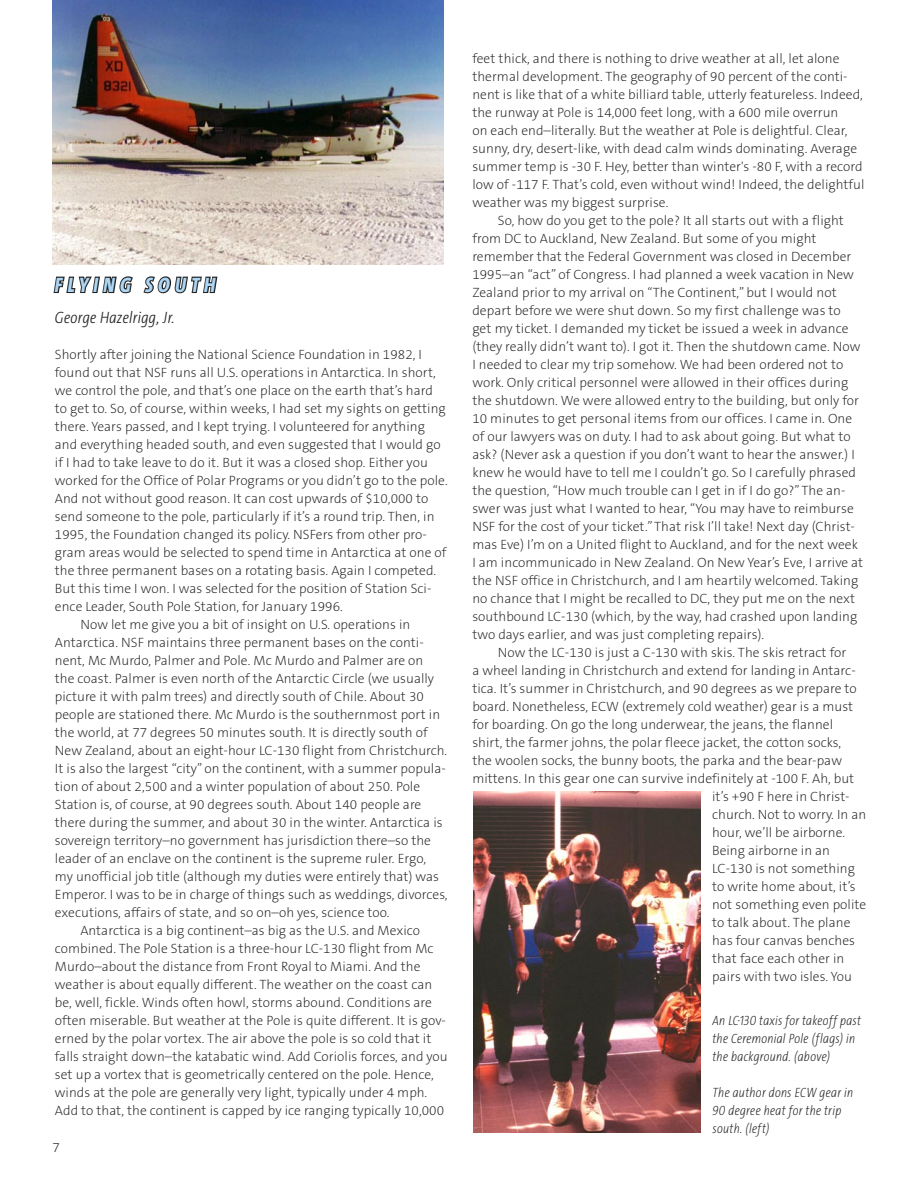
<style>
.page{position:relative;width:918px;height:1188px;background:#fff}
.page>*{position:absolute;margin:0;border:0;box-sizing:border-box;transform-origin:0 0}
.Skylines_Head{font:italic 800 21px "The Sans Cd LF8 i";letter-spacing:.245em;color:#add6f5}
.Skylines_Author{font:italic 300 16.5px "The Sans Cd LF3 i";letter-spacing:.02em;color:#212120}
.Skyline_text{font:200 13.5px/18px "The Sans CE B2";letter-spacing:.005em;color:#212120}
.Skyline_captions{font:italic 200 13.5px/18px "The Sans Cd LF2 i";letter-spacing:.025em;color:#212120}
</style>
<div class="page">
<svg style="left:52px;top:264px;width:83px;height:30px"></svg>
<svg style="left:143px;top:276px;width:75px;height:18px"></svg>
<img style="left:52px;top:0;width:392px;height:264px">
<img style="left:473px;top:792px;width:227px;height:340px">
<p class="Skylines_Head" style="left:55px;top:274px;width:162px">FLYING SOUTH</p>
<p class="Skylines_Author" style="left:55px;top:310px;width:121px">George Hazelrigg, Jr.</p>
<p class="Skyline_text" style="left:55px;top:347px;width:394px">Shortly after joining the National Science Foundation in 1982, I found out that NSF runs all U.S. operations in Antarctica. In short, we control the pole, and that’s one place on the earth that’s hard to get to. So, of course, within weeks, I had set my sights on getting there. Years passed, and I kept trying. I volunteered for anything and everything headed south, and even suggested that I would go if I had to take leave to do it. But it was a closed shop. Either you worked for the Office of Polar Programs or you didn’t go to the pole.<br>And not without good reason. It can cost upwards of $10,000 to send someone to the pole, particularly if it’s a round trip. Then, in 1995, the Foundation changed its policy. NSFers from other pro&shy;gram areas would be selected to spend time in Antarctica at one of the three permanent bases on a rotating basis. Again I competed.<br>But this time I won. I was selected for the position of Station Sci&shy;ence Leader, South Pole Station, for January 1996.</p>
<p class="Skyline_text" style="left:55px;top:617px;width:394px;text-indent:26px">Now let me give you a bit of insight on U.S. operations in Antarctica. NSF maintains three permanent bases on the conti&shy;nent, Mc Murdo, Palmer and Pole. Mc Murdo and Palmer are on<br>the coast. Palmer is even north of the Antarctic Circle (we usually picture it with palm trees) and directly south of Chile. About 30 people are stationed there. Mc Murdo is the southernmost port in the world, at 77 degrees 50 minutes south. It is directly south of New Zealand, about an eight-hour LC-130 flight from Christchurch.<br>It is also the largest “city” on the continent, with a summer popula&shy;tion of about 2,500 and a winter population of about 250. Pole Station is, of course, at 90 degrees south. About 140 people are there during the summer, and about 30 in the winter. Antarctica is sovereign territory–no government has jurisdiction there–so the leader of an enclave on the continent is the supreme ruler. Ergo, my unofficial job title (although my duties were entirely that) was Emperor. I was to be in charge of things such as weddings, divorces, executions, affairs of state, and so on–oh yes, science too.</p>
<p class="Skyline_text" style="left:55px;top:923px;width:394px;text-indent:26px">Antarctica is a big continent–as big as the U.S. and Mexico combined. The Pole Station is a three-hour LC-130 flight from Mc Murdo–about the distance from Front Royal to Miami. And the weather is about equally different. The weather on the coast can be, well, fickle. Winds often howl, storms abound. Conditions are often miserable. But weather at the Pole is quite different. It is gov&shy;erned by the polar vortex. The air above the pole is so cold that it falls straight down–the katabatic wind. Add Coriolis forces, and you set up a vortex that is geometrically centered on the pole. Hence, winds at the pole are generally very light, typically under 4 mph.<br>Add to that, the continent is capped by ice ranging typically 10,000</p>
<p class="Skyline_text" style="left:52px;top:1139px;width:9px">7</p>
<p class="Skyline_text" style="left:472px;top:50px;width:394px">feet thick, and there is nothing to drive weather at all, let alone thermal development. The geography of 90 percent of the conti&shy;nent is like that of a white billiard table, utterly featureless. Indeed, the runway at Pole is 14,000 feet long, with a 600 mile overrun<br>on each end–literally. But the weather at Pole is delightful. Clear, sunny, dry, desert-like, with dead calm winds dominating. Average summer temp is -30 F. Hey, better than winter's -80 F, with a record low of -117 F. That’s cold, even without wind! Indeed, the delightful weather was my biggest surprise.</p>
<p class="Skyline_text" style="left:472px;top:212px;width:392px;text-indent:26px">So, how do you get to the pole? It all starts out with a flight from DC to Auckland, New Zealand. But some of you might remember that the Federal Government was closed in December 1995–an “act” of Congress. I had planned a week vacation in New Zealand prior to my arrival on “The Continent,” but I would not depart before we were shut down. So my first challenge was to get my ticket. I demanded my ticket be issued a week in advance (they really didn’t want to). I got it. Then the shutdown came. Now I needed to clear my trip somehow. We had been ordered not to work. Only critical personnel were allowed in their offices during the shutdown. We were allowed entry to the building, but only for 10 minutes to get personal items from our offices. I came in. One of our lawyers was on duty. I had to ask about going. But what to ask? (Never ask a question if you don’t want to hear the answer.) I knew he would have to tell me I couldn’t go. So I carefully phrased the question, “How much trouble can I get in if I do go?” The an&shy;swer was just what I wanted to hear, “You may have to reimburse NSF for the cost of your ticket.” That risk I’ll take! Next day (Christ&shy;mas Eve) I’m on a United flight to Auckland, and for the next week I am incommunicado in New Zealand. On New Year’s Eve, I arrive at the NSF office in Christchurch, and I am heartily welcomed. Taking no chance that I might be recalled to DC, they put me on the next southbound LC-130 (which, by the way, had crashed upon landing two days earlier, and was just completing repairs).</p>
<p class="Skyline_text" style="left:498px;top:644px;width:350px">Now the LC-130 is just a C-130 with skis. The skis retract for</p>
<p class="Skyline_text" style="left:472px;top:662px;width:385px">a wheel landing in Christchurch and extend for landing in Antarc-</p>
<p class="Skyline_text" style="left:472px;top:680px;width:386px">tica. It’s summer in Christchurch, and 90 degrees as we prepare to</p>
<p class="Skyline_text" style="left:472px;top:698px;width:382px">board. Nonetheless, ECW (extremely cold weather) gear is a must</p>
<p class="Skyline_text" style="left:472px;top:716px;width:362px">for boarding. On go the long underwear, the jeans, the flannel</p>
<p class="Skyline_text" style="left:472px;top:734px;width:370px">shirt, the farmer johns, the polar fleece jacket, the cotton socks,</p>
<p class="Skyline_text" style="left:472px;top:752px;width:371px">the woolen socks, the bunny boots, the parka and the bear-paw</p>
<p class="Skyline_text" style="left:472px;top:770px;width:383px">mittens. In this gear one can survive indefinitely at -100 F. Ah, but</p>
<p class="Skyline_text" style="left:712px;top:788px;width:139px">it’s +90 F here in Christ-</p>
<p class="Skyline_text" style="left:712px;top:806px;width:156px">church. Not to worry. In an</p>
<p class="Skyline_text" style="left:712px;top:824px;width:135px">hour, we’ll be airborne.</p>
<p class="Skyline_text" style="left:712px;top:842px;width:156px">Being airborne in an<br>LC-130 is not something to write home about, it’s not something even polite to talk about. The plane has four canvas benches that face each other in pairs with two isles. You</p>
<p class="Skyline_captions" style="left:712px;top:1012px;width:150px">An LC-130 taxis for takeoff past the Ceremonial Pole (flags) in the background. (above)</p>
<p class="Skyline_captions" style="left:712px;top:1084px;width:142px">The author dons ECW gear in<br>90 degree heat for the trip south. (left)</p>
</div>
